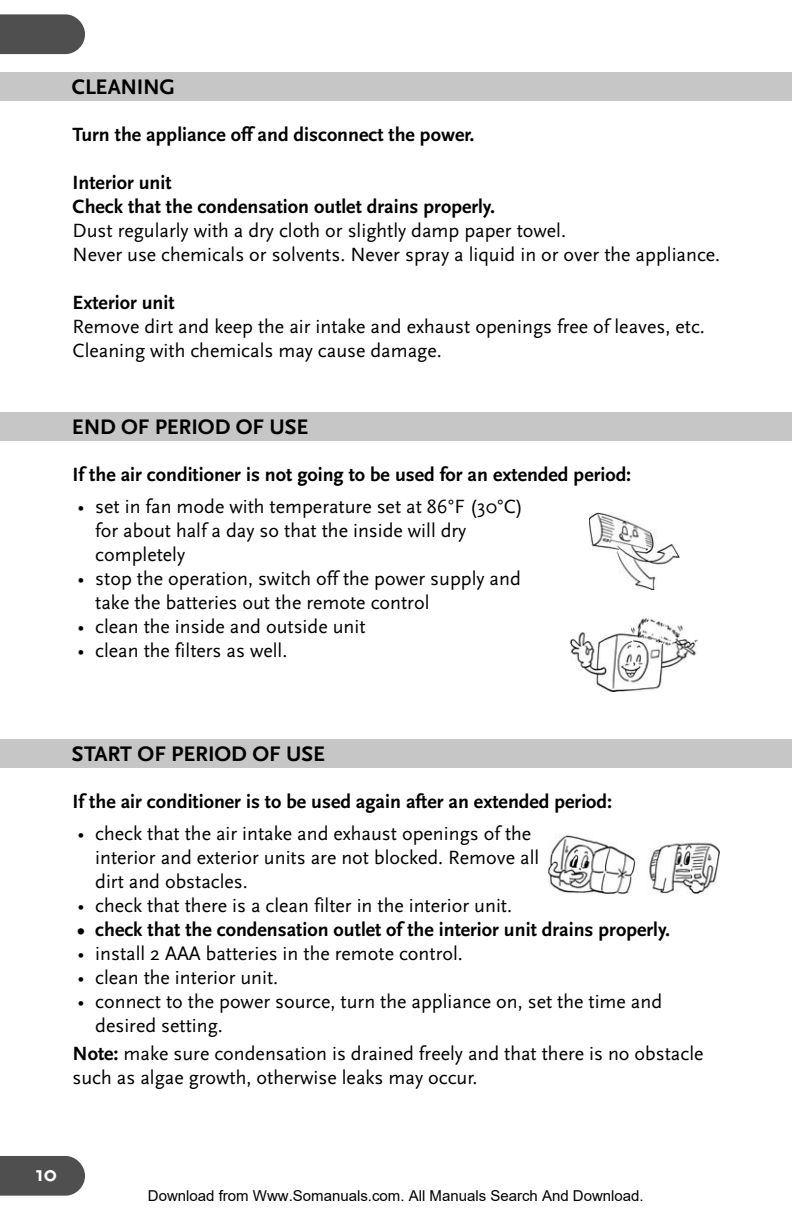
<style>
.page{position:relative;width:792px;height:1224px;background:#fff}
.page>*{position:absolute;margin:0;border:0;box-sizing:border-box;transform-origin:0 0}
.t1{font:700 22px "Scala Sans";letter-spacing:-.005em;color:#000}
.t2{font:700 22px "Scala Sans";color:#fff}
.t3{font:20px/24px "Scala Sans";color:#000}
.t4{font:700 20px/24px "Scala Sans";color:#000}
.t5{font:15px "Arial";color:#000}
.s1{font-weight:700}
</style>
<div class="page">
<svg style="left:0;top:1156px;width:85px;height:40px;background:#595959"></svg>
<svg style="left:0;top:14px;width:85px;height:40px;background:#595959"></svg>
<div style="left:0;top:72px;width:792px;height:28px;background:#c6c6c6"></div>
<div style="left:0;top:412px;width:792px;height:29px;background:#c6c6c6"></div>
<div style="left:0;top:739px;width:792px;height:28px;background:#c6c6c6"></div>
<img style="left:571px;top:617px;width:126px;height:75px">
<img style="left:548px;top:834px;width:172px;height:60px">
<img style="left:589px;top:513px;width:90px;height:77px">
<p class="t1" style="left:72px;top:78px;width:105px">CLEANING</p>
<p class="t4" style="left:73px;top:124px;width:404px">Turn the appliance off and disconnect the power.</p>
<p class="t4" style="left:73px;top:172px;width:424px">Interior unit<br>Check that the condensation outlet drains properly.</p>
<p class="t3" style="left:73px;top:219px;width:649px">Dust regularly with a dry cloth or slightly damp paper towel.<br>Never use chemicals or solvents. Never spray a liquid in or over the appliance.</p>
<p class="t4" style="left:73px;top:292px;width:104px">Exterior unit</p>
<p class="t3" style="left:73px;top:315px;width:634px">Remove dirt and keep the air intake and exhaust openings free of leaves, etc.<br>Cleaning with chemicals may cause damage.</p>
<p class="t1" style="left:72px;top:418px;width:238px">END OF PERIOD OF USE</p>
<p class="t4" style="left:73px;top:464px;width:560px">If the air conditioner is not going to be used for an extended period:</p>
<p class="t3" style="left:95px;top:495px;width:429px;text-indent:-18px">• set in fan mode with temperature set at 86°F (30°C) for about half a day so that the inside will dry completely</p>
<p class="t3" style="left:95px;top:567px;width:427px;text-indent:-18px">• stop the operation, switch off the power supply and take the batteries out the remote control</p>
<p class="t3" style="left:78px;top:615px;width:290px">• clean the inside and outside unit</p>
<p class="t3" style="left:78px;top:639px;width:211px">• clean the filters as well.</p>
<p class="t1" style="left:72px;top:745px;width:254px">START OF PERIOD OF USE</p>
<p class="t4" style="left:73px;top:791px;width:541px">If the air conditioner is to be used again after an extended period:</p>
<p class="t3" style="left:95px;top:822px;width:446px;text-indent:-18px">• check that the air intake and exhaust openings of the interior and exterior units are not blocked. Remove all dirt and obstacles.</p>
<p class="t3" style="left:78px;top:894px;width:436px">• check that there is a clean filter in the interior unit.</p>
<p class="t4" style="left:78px;top:919px;width:594px">• check that the condensation outlet of the interior unit drains properly.</p>
<p class="t3" style="left:78px;top:942px;width:387px">• install 2 AAA batteries in the remote control.</p>
<p class="t3" style="left:78px;top:966px;width:202px">• clean the interior unit.</p>
<p class="t3" style="left:95px;top:990px;width:568px;text-indent:-18px">• connect to the power source, turn the appliance on, set the time and desired setting.</p>
<p class="t3" style="left:73px;top:1042px;width:632px"><span class="s1">Note:</span> make sure condensation is drained freely and that there is no obstacle such as algae growth, otherwise leaks may occur.</p>
<p class="t2" style="left:36px;top:1165px;width:23px">10</p>
<p class="t5" style="left:148px;top:1187px;width:497px">Download from Www.Somanuals.com. All Manuals Search And Download.</p>
</div>
